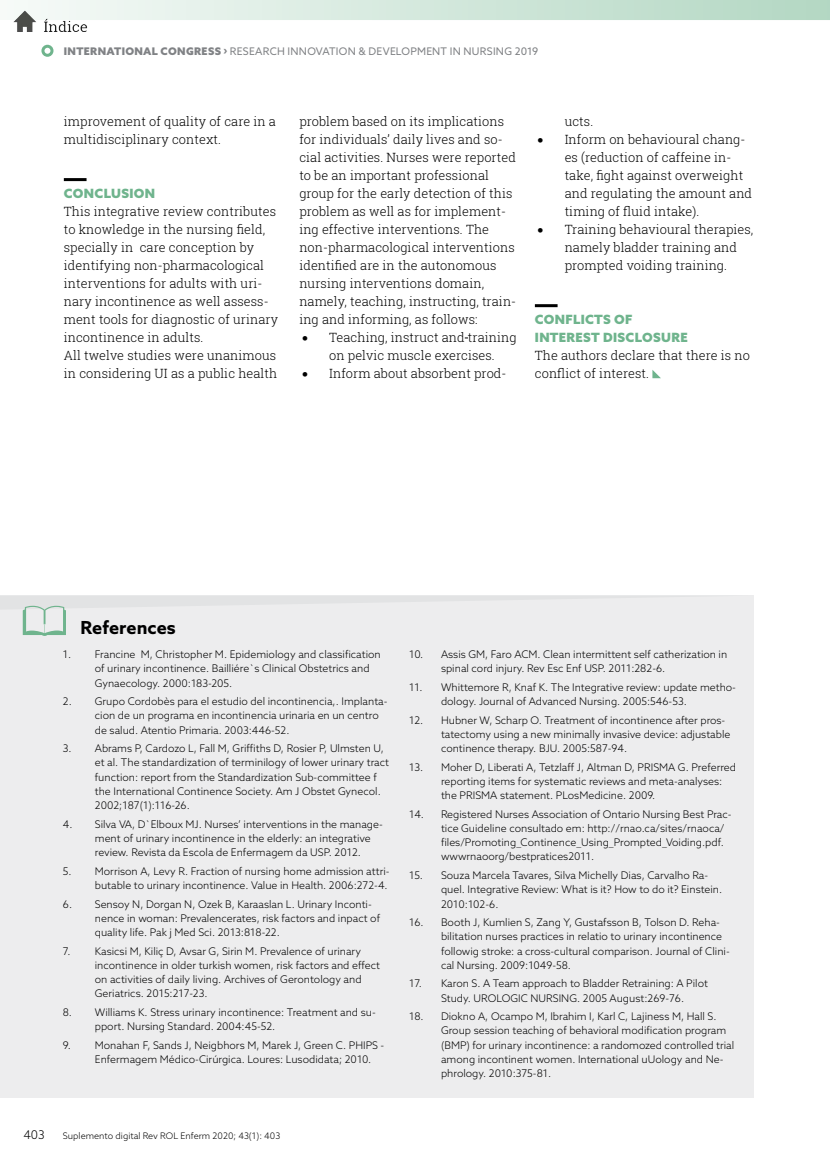
<style>
.page{position:relative;width:830px;height:1170px;background:#fff}
.page>*{position:absolute;margin:0;border:0;box-sizing:border-box;transform-origin:0 0}
.t1{font:700 18px "Azo Sans";color:#000}
.t2{font:300 12.75px/18px "Roboto Slab";letter-spacing:.005em;color:#000}
.t3{font:900 12.75px/18px "Azo Sans";letter-spacing:.025em;color:#6fb48d}
.t4{font:300 12px "Azo Sans";color:#000}
.t5{font:300 10.5px/14.2px "Azo Sans";color:#000}
.t6{font:10.5px "Azo Sans";letter-spacing:.025em;color:#808285}
.t7{font:300 9px "Azo Sans";color:#000}
.s1{font-weight:900}
</style>
<div class="page">
<svg style="left:28px;top:0;width:801px;height:20px;background:#d2e7db"></svg>
<div style="left:41px;top:45px;width:12px;height:12px;border:3px solid #6fb48d;border-radius:50%"></div>
<hr style="left:64px;top:178px;width:22px;height:3px;background:#000">
<hr style="left:534px;top:304px;width:23px;height:3px;background:#000">
<svg style="left:652px;top:370px;width:8px;height:8px"></svg>
<div style="left:0;top:595px;width:753px;height:502px;background:#ededee"></div>
<svg style="left:0;top:596px;width:685px;height:40px"></svg>
<hr style="left:829px;top:106px;width:1px;height:991px;background:#ededee">
<img style="left:13px;top:6px;width:76px;height:26px">
<p class="t6" style="left:64px;top:44px;width:475px"><span class="s1">INTERNATIONAL CONGRESS ›</span> RESEARCH INNOVATION &amp; DEVELOPMENT IN NURSING 2019</p>
<p class="t2" style="left:64px;top:112px;width:213px">improvement of quality of care in a multidisciplinary context.</p>
<p class="t3" style="left:64px;top:184px;width:93px">CONCLUSION</p>
<p class="t2" style="left:64px;top:202px;width:216px">This integrative review contributes to knowledge in the nursing field, specially in care conception by identifying non-pharmacological interventions for adults with uri&shy;nary incontinence as well assess&shy;ment tools for diagnostic of urinary incontinence in adults.<br>All twelve studies were unanimous in considering UI as a public health</p>
<p class="t2" style="left:299px;top:112px;width:218px">problem based on its implications for individuals’ daily lives and so&shy;cial activities. Nurses were reported to be an important professional group for the early detection of this problem as well as for implement&shy;ing effective interventions. The non-pharmacological interventions identified are in the autonomous nursing interventions domain, namely, teaching, instructing, train&shy;ing and informing, as follows:</p>
<p class="t2" style="left:302px;top:328px;width:216px;text-align:center">• Teaching, instruct and training on pelvic muscle exercises.</p>
<p class="t2" style="left:302px;top:364px;width:206px">• Inform about absorbent prod-</p>
<p class="t2" style="left:564px;top:112px;width:30px">ucts.</p>
<p class="t2" style="left:564px;top:130px;width:189px;text-indent:-27px">• Inform on behavioural chang&shy;es (reduction of caffeine in&shy;take, fight against overweight and regulating the amount and timing of fluid intake).</p>
<p class="t2" style="left:564px;top:220px;width:190px;text-indent:-27px">• Training behavioural therapies, namely bladder training and prompted voiding training.</p>
<p class="t3" style="left:534px;top:310px;width:154px">CONFLICTS OF<br>INTEREST DISCLOSURE</p>
<p class="t2" style="left:534px;top:346px;width:216px">The authors declare that there is no conflict of interest.</p>
<h1 class="t1" style="left:81px;top:615px;width:97px">References</h1>
<p class="t5" style="left:95px;top:647px;width:287px;text-indent:-32px">1. Francine M, Christopher M. Epidemiology and classification of urinary incontinence. Bailliére`s Clinical Obstetrics and<br>Gynaecology. 2000:183-205.</p>
<p class="t5" style="left:95px;top:694px;width:294px;text-indent:-32px">2. Grupo Cordobès para el estudio del incontinencia,. Implanta&shy;cion de un programa en incontinencia urinaria en un centro de salud. Atentio Primaria. 2003:446-52.</p>
<p class="t5" style="left:95px;top:741px;width:295px;text-indent:-32px">3. Abrams P, Cardozo L, Fall M, Griffiths D, Rosier P, Ulmsten U, et al. The standardization of terminilogy of lower urinary tract function: report from the Standardization Sub-committee f the International Continence Society. Am J Obstet Gynecol.<br>2002;187(1):116-26.</p>
<p class="t5" style="left:95px;top:816px;width:289px;text-indent:-32px">4. Silva VA, D`Elboux MJ. Nurses’ interventions in the manage&shy;ment of urinary incontinence in the elderly: an integrative review. Revista da Escola de Enfermagem da USP. 2012.</p>
<p class="t5" style="left:63px;top:863px;width:328px;text-align:right">5. Morrison A, Levy R. Fraction of nursing home admission attri&shy;butable to urinary incontinence. Value in Health. 2006:272-4.</p>
<p class="t5" style="left:95px;top:896px;width:286px;text-indent:-32px">6. Sensoy N, Dorgan N, Ozek B, Karaaslan L. Urinary Inconti&shy;nence in woman: Prevalencerates, risk factors and inpact of quality life. Pak j Med Sci. 2013:818-22.</p>
<p class="t5" style="left:95px;top:943px;width:286px;text-indent:-32px">7. Kasicsi M, Kiliç D, Avsar G, Sirin M. Prevalence of urinary incontinence in older turkish women, risk factors and effect on activities of daily living. Archives of Gerontology and Geriatrics. 2015:217-23.</p>
<p class="t5" style="left:95px;top:1004px;width:282px;text-indent:-32px">8. Williams K. Stress urinary incontinence: Treatment and su&shy;pport. Nursing Standard. 2004:45-52.</p>
<p class="t5" style="left:95px;top:1037px;width:291px;text-indent:-32px">9. Monahan F, Sands J, Neigbhors M, Marek J, Green C. PHIPS -<br>Enfermagem Médico-Cirúrgica. Loures: Lusodidata; 2010.</p>
<p class="t4" style="left:23px;top:1126px;width:23px">403</p>
<p class="t7" style="left:63px;top:1129px;width:219px">Suplemento digital Rev ROL Enferm 2020; 43(1): 403</p>
<p class="t5" style="left:441px;top:647px;width:288px;text-indent:-32px">10. Assis GM, Faro ACM. Clean intermittent self catherization in spinal cord injury. Rev Esc Enf USP. 2011:282-6.</p>
<p class="t5" style="left:441px;top:679px;width:296px;text-indent:-32px">11. Whittemore R, Knaf K. The Integrative review: update metho&shy;dology. Journal of Advanced Nursing. 2005:546-53.</p>
<p class="t5" style="left:441px;top:712px;width:291px;text-indent:-32px">12. Hubner W, Scharp O. Treatment of incontinence after pros&shy;tatectomy using a new minimally invasive device: adjustable continence therapy. BJU. 2005:587-94.</p>
<p class="t5" style="left:441px;top:759px;width:296px;text-indent:-32px">13. Moher D, Liberati A, Tetzlaff J, Altman D, PRISMA G. Preferred reporting items for systematic reviews and meta-analyses: the PRISMA statement. PLosMedicine. 2009.</p>
<p class="t5" style="left:441px;top:806px;width:292px;text-indent:-32px">14. Registered Nurses Association of Ontario Nursing Best Prac&shy;tice Guideline consultado em: http://rnao.ca/sites/rnaoca/ files/Promoting_Continence_Using_Prompted_Voiding.pdf. wwwrnaoorg/bestpratices2011.</p>
<p class="t5" style="left:441px;top:867px;width:283px;text-indent:-32px">15. Souza Marcela Tavares, Silva Michelly Dias, Carvalho Ra&shy;quel. Integrative Review: What is it? How to do it? Einstein.<br>2010:102-6.</p>
<p class="t5" style="left:441px;top:914px;width:290px;text-indent:-32px">16. Booth J, Kumlien S, Zang Y, Gustafsson B, Tolson D. Reha&shy;bilitation nurses practices in relatio to urinary incontinence followig stroke: a cross-cultural comparison. Journal of Clini&shy;cal Nursing. 2009:1049-58.</p>
<p class="t5" style="left:441px;top:976px;width:268px;text-indent:-32px">17. Karon S. A Team approach to Bladder Retraining: A Pilot<br>Study. UROLOGIC NURSING. 2005 August:269-76.</p>
<p class="t5" style="left:441px;top:1008px;width:294px;text-indent:-32px">18. Diokno A, Ocampo M, Ibrahim I, Karl C, Lajiness M, Hall S.<br>Group session teaching of behavioral modification program (BMP) for urinary incontinence: a randomozed controlled trial among incontinent women. International uUology and Ne&shy;phrology. 2010:375-81.</p>
</div>
